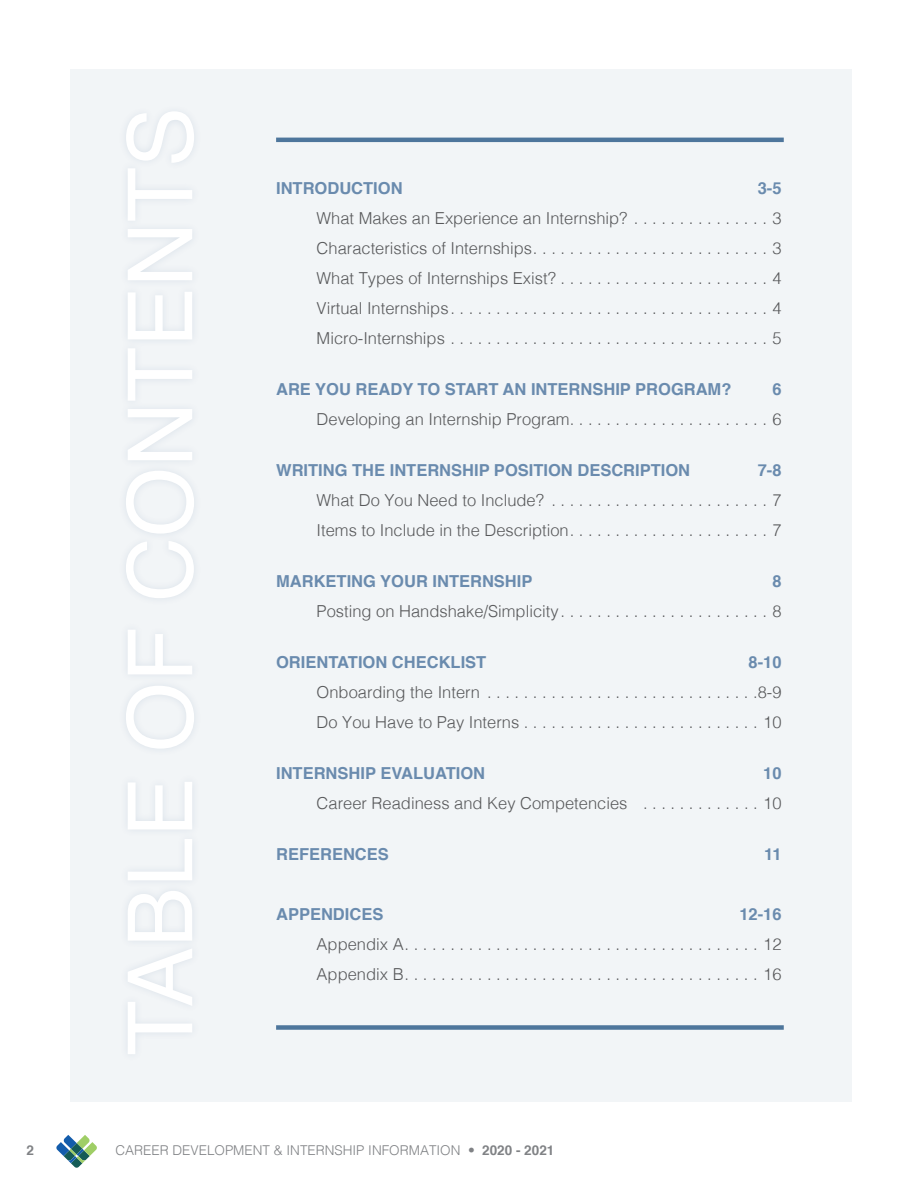
<style>
.page{position:relative;width:918px;height:1188px;background:#fff}
.page>*{position:absolute;margin:0;border:0;box-sizing:border-box;transform-origin:0 0}
.t1{font:90px "Helvetica";color:#fff}
.t2{font:300 16.5px "Helvetica";color:#57585a}
.t3{font:700 16.5px "Helvetica";color:#6a8bae}
.t4{font:300 13.5px "Helvetica";color:#808285}
.t5{font:700 13.5px "Helvetica";color:#808285}
.s1{font-weight:700}
</style>
<div class="page">
<svg style="left:56px;top:1135px;width:41px;height:33px"></svg>
<div style="left:70px;top:69px;width:782px;height:1033px;background:#f2f5f7"></div>
<div style="left:118px;top:104px;width:84px;height:958px;background:#4f759c;opacity:.15"></div>
<hr style="left:276px;top:138px;width:508px;height:4px;background:#4e769c">
<div style="left:276px;top:1025px;width:508px;height:5px;background:#4e769c"></div>
<p class="t1" style="left:91px;top:1056px;width:950px;rotate:-90deg">TABLE OF CONTENTS</p>
<p class="t3" style="left:276px;top:175px;width:128px">INTRODUCTION</p>
<p class="t3" style="left:758px;top:175px;width:25px">3-5</p>
<p class="t2" style="left:317px;top:204px;width:466px">What Makes an Experience an Internship? . . . . . . . . . . . . . . . 3</p>
<p class="t2" style="left:317px;top:234px;width:466px">Characteristics of Internships . . . . . . . . . . . . . . . . . . . . . . . . . . 3</p>
<p class="t2" style="left:317px;top:264px;width:466px">What Types of Internships Exist? . . . . . . . . . . . . . . . . . . . . . . . 4</p>
<p class="t2" style="left:317px;top:294px;width:466px">Virtual Internships . . . . . . . . . . . . . . . . . . . . . . . . . . . . . . . . . . . 4</p>
<p class="t2" style="left:317px;top:324px;width:466px">Micro-Internships . . . . . . . . . . . . . . . . . . . . . . . . . . . . . . . . . . . 5</p>
<p class="t3" style="left:276px;top:376px;width:457px">ARE YOU READY TO START AN INTERNSHIP PROGRAM?</p>
<p class="t3" style="left:772px;top:376px;width:11px">6</p>
<p class="t2" style="left:317px;top:405px;width:466px">Developing an Internship Program . . . . . . . . . . . . . . . . . . . . . . 6</p>
<p class="t3" style="left:276px;top:457px;width:416px">WRITING THE INTERNSHIP POSITION DESCRIPTION</p>
<p class="t3" style="left:758px;top:457px;width:25px">7-8</p>
<p class="t2" style="left:317px;top:486px;width:466px">What Do You Need to Include? . . . . . . . . . . . . . . . . . . . . . . . . 7</p>
<p class="t2" style="left:317px;top:516px;width:466px">Items to Include in the Description . . . . . . . . . . . . . . . . . . . . . . 7</p>
<p class="t3" style="left:276px;top:568px;width:258px">MARKETING YOUR INTERNSHIP</p>
<p class="t3" style="left:772px;top:568px;width:11px">8</p>
<p class="t2" style="left:317px;top:597px;width:467px">Posting on Handshake/Simplicity . . . . . . . . . . . . . . . . . . . . . . . 8</p>
<p class="t3" style="left:276px;top:649px;width:212px">ORIENTATION CHECKLIST</p>
<p class="t3" style="left:749px;top:649px;width:35px">8-10</p>
<p class="t2" style="left:317px;top:678px;width:466px">Onboarding the Intern . . . . . . . . . . . . . . . . . . . . . . . . . . . . . 8-9</p>
<p class="t2" style="left:317px;top:708px;width:466px">Do You Have to Pay Interns . . . . . . . . . . . . . . . . . . . . . . . . . . 10</p>
<p class="t3" style="left:276px;top:760px;width:211px">INTERNSHIP EVALUATION</p>
<p class="t3" style="left:763px;top:760px;width:20px">10</p>
<p class="t2" style="left:317px;top:789px;width:466px">Career Readiness and Key Competencies . . . . . . . . . . . . . 10</p>
<p class="t3" style="left:276px;top:841px;width:114px">REFERENCES</p>
<p class="t3" style="left:764px;top:841px;width:19px">11</p>
<p class="t3" style="left:276px;top:901px;width:109px">APPENDICES</p>
<p class="t3" style="left:739px;top:901px;width:44px">12-16</p>
<p class="t2" style="left:317px;top:930px;width:466px">Appendix A . . . . . . . . . . . . . . . . . . . . . . . . . . . . . . . . . . . . . . . 12</p>
<p class="t2" style="left:317px;top:960px;width:466px">Appendix B . . . . . . . . . . . . . . . . . . . . . . . . . . . . . . . . . . . . . . . 16</p>
<p class="t5" style="left:26px;top:1139px;width:9px">2</p>
<p class="t4" style="left:116px;top:1138px;width:440px">CAREER DEVELOPMENT &amp; INTERNSHIP INFORMATION • <span class="s1">2020 - 2021</span></p>
</div>
